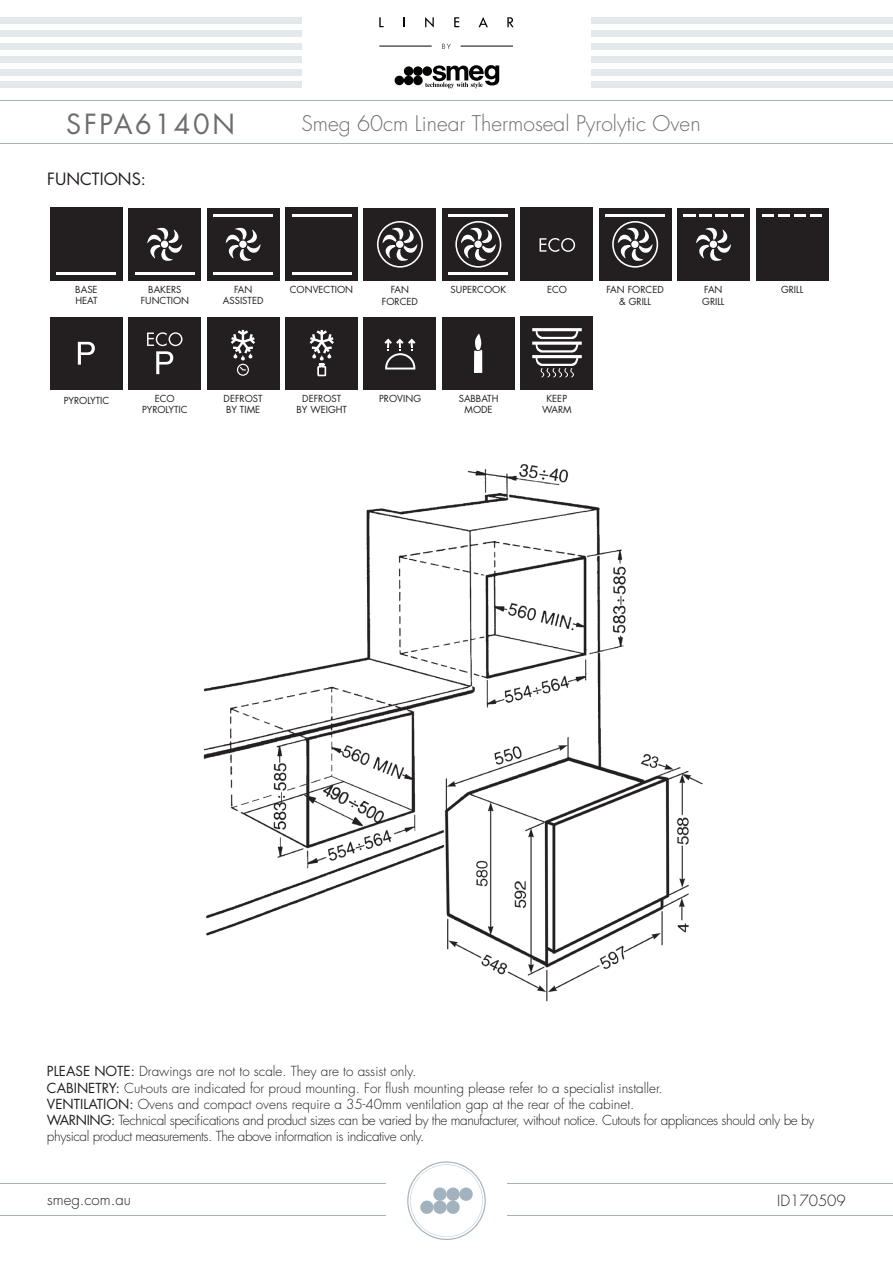
<style>
.page{position:relative;width:893px;height:1263px;background:#fff}
.page>*{position:absolute;margin:0;border:0;box-sizing:border-box;transform-origin:0 0}
.t1{font:27px "Futura Std";letter-spacing:.1em;color:#6c6d70}
.t2{font:300 21px "Futura Std";color:#6c6d70}
.t3{font:16.5px "Futura Std";color:#231f20}
.t4{font:300 15px "Futura Std";color:#231f20}
.para{font:300 13.5px "Futura Std";color:#231f20}
.para-2{font:300 13.5px/16.2px "Futura Std";letter-spacing:-.03em;color:#231f20}
.t5{font:9.45px/11.4px "Futura Std";color:#231f20;text-align:center}
.s1{font-weight:400}
</style>
<div class="page">
<hr style="left:0;top:100px;width:893px;height:1px;background:#a2b3bf">
<hr style="left:0;top:144px;width:893px;height:1px;background:#a2b3bf">
<div style="left:0;top:17px;width:301px;height:7px;background:#e3e8eb"></div>
<div style="left:592px;top:17px;width:301px;height:7px;background:#e3e8eb"></div>
<div style="left:0;top:30px;width:301px;height:7px;background:#e3e8eb"></div>
<div style="left:592px;top:30px;width:301px;height:7px;background:#e3e8eb"></div>
<div style="left:0;top:43px;width:301px;height:7px;background:#e3e8eb"></div>
<div style="left:592px;top:43px;width:301px;height:7px;background:#e3e8eb"></div>
<div style="left:0;top:56px;width:301px;height:6px;background:#e3e8eb"></div>
<div style="left:592px;top:56px;width:301px;height:6px;background:#e3e8eb"></div>
<div style="left:0;top:69px;width:301px;height:6px;background:#e3e8eb"></div>
<div style="left:592px;top:69px;width:301px;height:6px;background:#e3e8eb"></div>
<div style="left:0;top:82px;width:301px;height:6px;background:#e3e8eb"></div>
<div style="left:592px;top:82px;width:301px;height:6px;background:#e3e8eb"></div>
<hr style="left:0;top:1183px;width:386px;height:1px;background:#a2b3bf">
<hr style="left:507px;top:1183px;width:386px;height:1px;background:#a2b3bf">
<hr style="left:0;top:1215px;width:386px;height:1px;background:#a2b3bf">
<hr style="left:507px;top:1215px;width:386px;height:1px;background:#a2b3bf">
<svg style="left:407px;top:1161px;width:79px;height:79px"></svg>
<svg style="left:379px;top:17px;width:5px;height:10px"></svg>
<svg style="left:403px;top:17px;width:2px;height:10px"></svg>
<svg style="left:425px;top:17px;width:9px;height:11px"></svg>
<svg style="left:454px;top:17px;width:5px;height:10px"></svg>
<svg style="left:478px;top:17px;width:10px;height:10px"></svg>
<svg style="left:507px;top:17px;width:7px;height:10px"></svg>
<svg style="left:425px;top:65px;width:74px;height:23px"></svg>
<div style="left:413px;top:76px;width:10px;height:9px;background:#050504;border-radius:50%"></div>
<div style="left:404px;top:76px;width:9px;height:9px;background:#050504;border-radius:50%"></div>
<div style="left:395px;top:76px;width:9px;height:9px;background:#050504;border-radius:50%"></div>
<div style="left:413px;top:66px;width:10px;height:10px;background:#050504;border-radius:50%"></div>
<div style="left:404px;top:66px;width:9px;height:10px;background:#050504;border-radius:50%"></div>
<div style="left:422px;top:66px;width:10px;height:10px;background:#050504;border-radius:50%"></div>
<svg style="left:442px;top:44px;width:9px;height:5px"></svg>
<hr style="left:379px;top:46px;width:53px;height:1px;background:#050504">
<hr style="left:461px;top:46px;width:52px;height:1px;background:#050504">
<img style="left:203px;top:464px;width:500px;height:538px">
<div style="left:50px;top:208px;width:73px;height:73px;background:#231f20"></div>
<hr style="left:57px;top:272px;width:59px;height:2px;background:#fff">
<div style="left:128px;top:208px;width:73px;height:73px;background:#231f20"></div>
<hr style="left:135px;top:272px;width:59px;height:2px;background:#fff">
<svg style="left:147px;top:227px;width:35px;height:34px"></svg>
<div style="left:207px;top:208px;width:73px;height:73px;background:#231f20"></div>
<hr style="left:214px;top:214px;width:59px;height:3px;background:#fff">
<hr style="left:214px;top:272px;width:59px;height:2px;background:#fff">
<svg style="left:226px;top:227px;width:35px;height:34px"></svg>
<div style="left:285px;top:208px;width:73px;height:73px;background:#231f20"></div>
<hr style="left:292px;top:214px;width:59px;height:3px;background:#fff">
<hr style="left:292px;top:272px;width:59px;height:2px;background:#fff">
<div style="left:363px;top:208px;width:73px;height:73px;background:#231f20"></div>
<div style="left:377px;top:221px;width:46px;height:47px;border:2px solid #fff;border-radius:50%"></div>
<svg style="left:382px;top:226px;width:35px;height:36px"></svg>
<div style="left:442px;top:208px;width:73px;height:73px;background:#231f20"></div>
<hr style="left:449px;top:214px;width:59px;height:3px;background:#fff">
<hr style="left:449px;top:272px;width:59px;height:2px;background:#fff">
<div style="left:455px;top:221px;width:46px;height:47px;border:2px solid #fff;border-radius:50%"></div>
<svg style="left:461px;top:226px;width:35px;height:36px"></svg>
<div style="left:520px;top:208px;width:73px;height:73px;background:#231f20"></div>
<svg style="left:540px;top:238px;width:35px;height:14px"></svg>
<div style="left:599px;top:208px;width:73px;height:73px;background:#231f20"></div>
<hr style="left:606px;top:214px;width:59px;height:3px;background:#fff">
<div style="left:612px;top:221px;width:46px;height:47px;border:2px solid #fff;border-radius:50%"></div>
<svg style="left:618px;top:226px;width:35px;height:36px"></svg>
<div style="left:677px;top:208px;width:73px;height:73px;background:#231f20"></div>
<svg style="left:696px;top:227px;width:35px;height:34px"></svg>
<svg style="left:684px;top:214px;width:59px;height:3px"></svg>
<div style="left:755px;top:208px;width:73px;height:73px;background:#231f20"></div>
<svg style="left:762px;top:214px;width:59px;height:3px"></svg>
<div style="left:50px;top:317px;width:73px;height:73px;background:#231f20"></div>
<svg style="left:78px;top:342px;width:17px;height:23px"></svg>
<div style="left:128px;top:317px;width:73px;height:73px;background:#231f20"></div>
<svg style="left:147px;top:332px;width:35px;height:42px"></svg>
<div style="left:207px;top:317px;width:73px;height:73px;background:#231f20"></div>
<svg style="left:231px;top:330px;width:24px;height:46px"></svg>
<div style="left:285px;top:317px;width:73px;height:73px;background:#231f20"></div>
<svg style="left:310px;top:330px;width:24px;height:46px"></svg>
<div style="left:363px;top:317px;width:73px;height:73px;background:#231f20"></div>
<svg style="left:384px;top:338px;width:31px;height:31px"></svg>
<div style="left:442px;top:317px;width:73px;height:73px;background:#231f20"></div>
<svg style="left:474px;top:334px;width:8px;height:39px"></svg>
<div style="left:520px;top:317px;width:73px;height:73px;background:#231f20"></div>
<svg style="left:532px;top:328px;width:50px;height:49px"></svg>
<p class="t1" style="left:66px;top:106px;width:170px">SFPA6140N</p>
<p class="t2" style="left:301px;top:110px;width:401px">Smeg 60cm Linear Thermoseal Pyrolytic Oven</p>
<p class="t3" style="left:47px;top:169px;width:100px">FUNCTIONS:</p>
<p class="t5" style="left:75px;top:284px;width:24px;text-align:left">BASE<br>HEAT</p>
<p class="t5" style="left:141px;top:284px;width:50px">BAKERS<br>FUNCTION</p>
<p class="t5" style="left:223px;top:284px;width:42px">FAN<br>ASSISTED</p>
<p class="t5" style="left:290px;top:284px;width:65px">CONVECTION</p>
<p class="t5" style="left:382px;top:284px;width:38px">FAN<br>FORCED</p>
<p class="t5" style="left:451px;top:284px;width:57px">SUPERCOOK</p>
<p class="t5" style="left:547px;top:284px;width:22px">ECO</p>
<p class="t5" style="left:606px;top:284px;width:59px">FAN FORCED &amp; GRILL</p>
<p class="t5" style="left:702px;top:284px;width:24px;text-align:left">FAN<br>GRILL</p>
<p class="t5" style="left:781px;top:284px;width:24px">GRILL</p>
<p class="t5" style="left:64px;top:395px;width:47px">PYROLYTIC</p>
<p class="t5" style="left:142px;top:393px;width:47px">ECO<br>PYROLYTIC</p>
<p class="t5" style="left:224px;top:393px;width:41px;text-align:left">DEFROST<br>BY TIME</p>
<p class="t5" style="left:296px;top:393px;width:52px">DEFROST<br>BY WEIGHT</p>
<p class="t5" style="left:379px;top:393px;width:43px">PROVING</p>
<p class="t5" style="left:459px;top:393px;width:41px">SABBATH<br>MODE</p>
<p class="t5" style="left:542px;top:393px;width:31px">KEEP<br>WARM</p>
<p class="para" style="left:47px;top:1063px;width:371px"><span class="s1">PLEASE NOTE:</span> Drawings are not to scale. They are to assist only.</p>
<p class="para" style="left:47px;top:1079px;width:617px"><span class="s1">CABINETRY:</span> Cut-outs are indicated for proud mounting. For flush mounting please refer to a specialist installer.</p>
<p class="para" style="left:47px;top:1096px;width:589px"><span class="s1">VENTILATION:</span> Ovens and compact ovens require a 35-40mm ventilation gap at the rear of the cabinet.</p>
<p class="para-2" style="left:47px;top:1112px;width:769px"><span class="s1">WARNING:</span> Technical specifications and product sizes can be varied by the manufacturer, without notice. Cutouts for appliances should only be by physical product measurements. The above information is indicative only.</p>
<p class="t4" style="left:47px;top:1190px;width:85px">smeg.com.au</p>
<p class="t4" style="left:777px;top:1191px;width:70px">ID170509</p>
</div>
